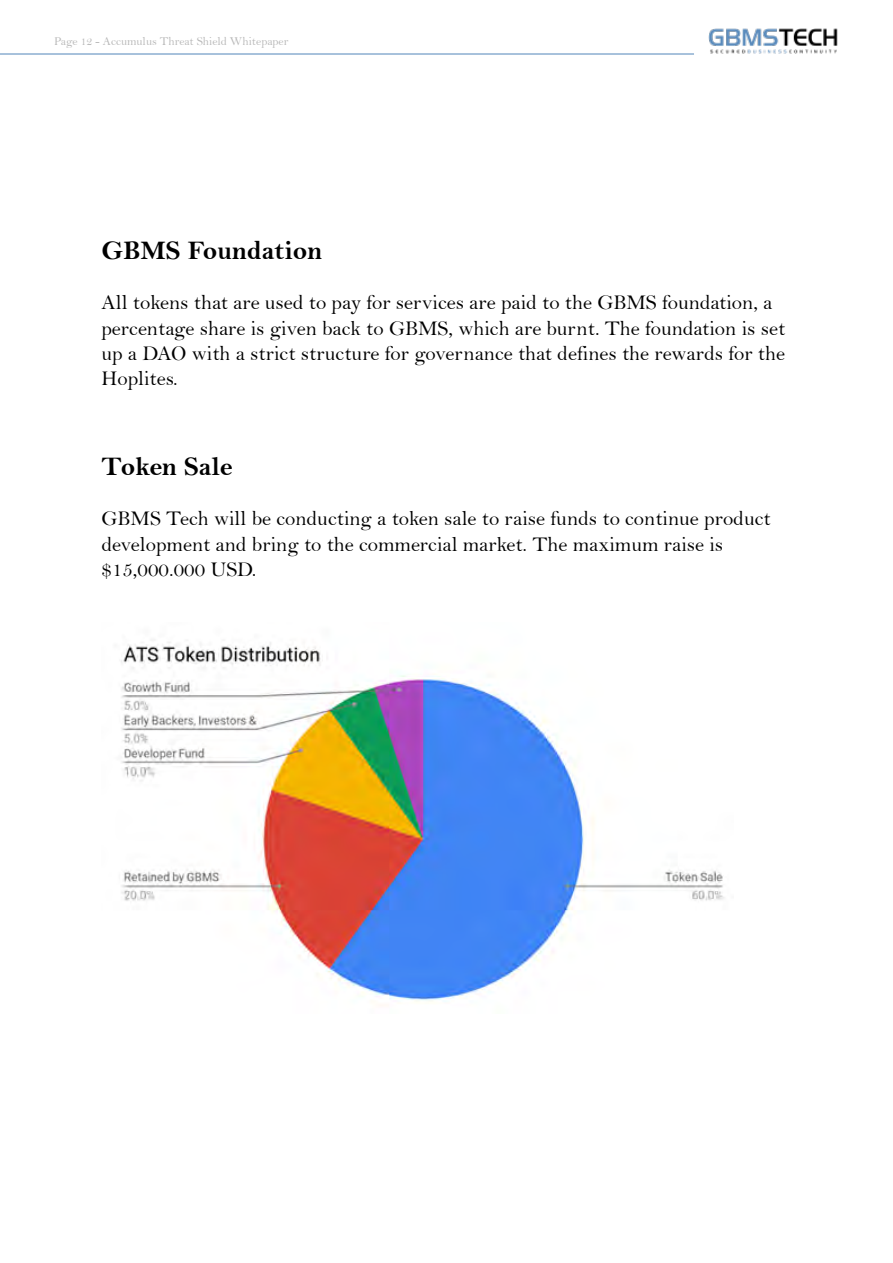
<style>
.page{position:relative;width:893px;height:1263px;background:#fff}
.page>*{position:absolute;margin:0;border:0;box-sizing:border-box;transform-origin:0 0}
.t1{font:27px "Bell MT Bold";color:#000}
.t2{font:21px/25.2px "Bell";color:#000}
.t3{font:12px "Bell";color:#b8b8b8}
</style>
<div class="page">
<img style="left:708px;top:28px;width:130px;height:26px">
<hr style="left:0;top:54px;width:694px;height:1px;background:#5286b9">
<img style="left:121px;top:640px;width:604px;height:366px">
<p class="t3" style="left:54px;top:34px;width:236px">Page 12 - Accumulus Threat Shield Whitepaper</p>
<p class="t1" style="left:101px;top:234px;width:222px">GBMS Foundation</p>
<p class="t2" style="left:101px;top:290px;width:685px">All tokens that are used to pay for services are paid to the GBMS foundation, a percentage share is given back to GBMS, which are burnt. The foundation is set up a DAO with a strict structure for governance that defines the rewards for the Hoplites.</p>
<p class="t1" style="left:101px;top:450px;width:133px">Token Sale</p>
<p class="t2" style="left:101px;top:506px;width:671px">GBMS Tech will be conducting a token sale to raise funds to continue product development and bring to the commercial market. The maximum raise is $15,000.000 USD.</p>
</div>
